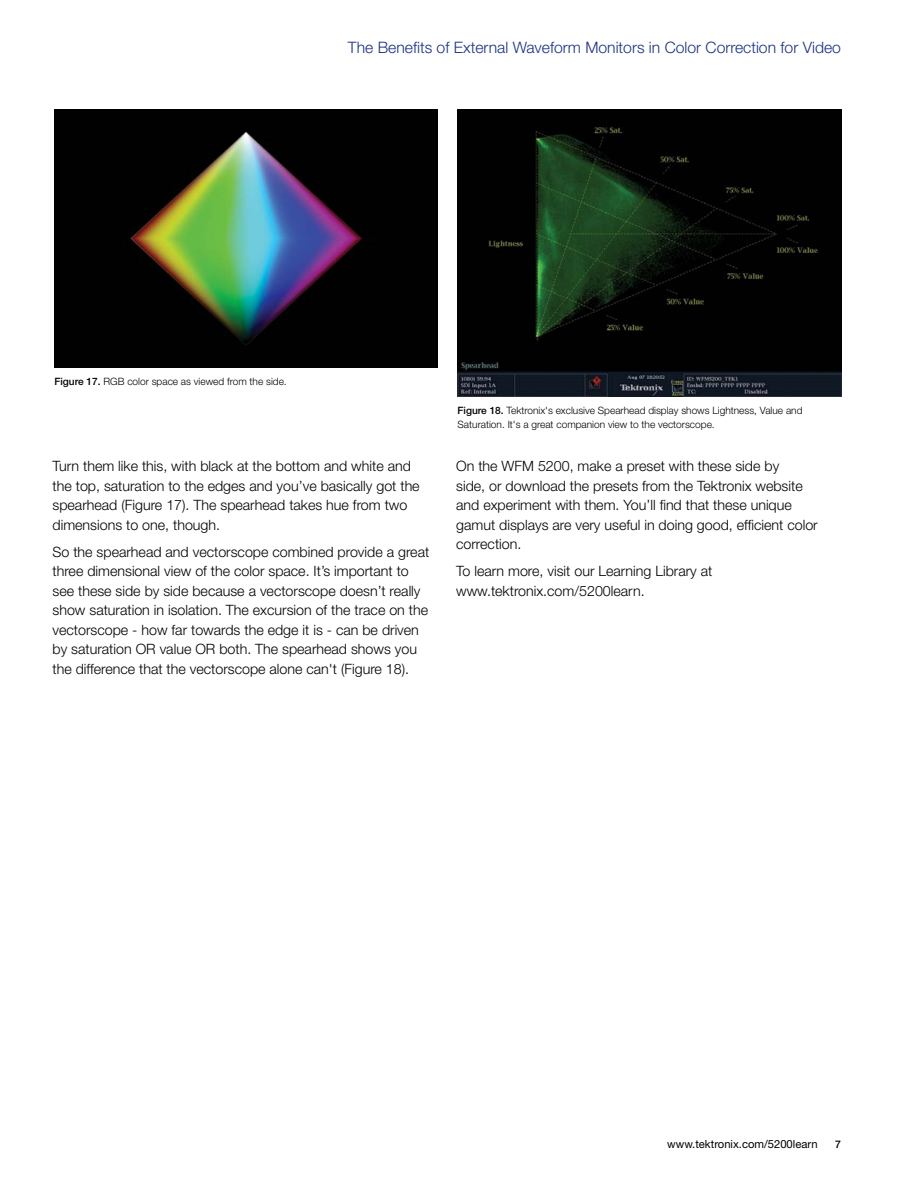
<style>
.page{position:relative;width:918px;height:1188px;background:#fff}
.page>*{position:absolute;margin:0;border:0;box-sizing:border-box;transform-origin:0 0}
.t1{font:300 15.75px "Helvetica Neue";color:#1b3281}
.t2{font:300 14.25px/19.5px "Helvetica Neue";color:#000}
.t3{font:11.25px "Helvetica Neue";color:#000}
.t4{font:500 10.5px "Helvetica Neue";color:#000}
.t5{font:300 10.2px/13.5px "Helvetica Neue";color:#000}
.s1{font-weight:500}
</style>
<div class="page">
<img style="left:55px;top:109px;width:383px;height:259px">
<img style="left:458px;top:109px;width:383px;height:288px">
<p class="t1" style="left:348px;top:37px;width:495px">The Benefits of External Waveform Monitors in Color Correction for Video</p>
<p class="t5" style="left:55px;top:374px;width:234px"><span class="s1">Figure 17.</span> RGB color space as viewed from the side.</p>
<p class="t5" style="left:458px;top:403px;width:346px"><span class="s1">Figure 18.</span> Tektronix's exclusive Spearhead display shows Lightness, Value and<br>Saturation. It's a great companion view to the vectorscope.</p>
<p class="t2" style="left:53px;top:456px;width:369px">Turn them like this, with black at the bottom and white and the top, saturation to the edges and you’ve basically got the spearhead (Figure 17). The spearhead takes hue from two dimensions to one, though.</p>
<p class="t2" style="left:53px;top:542px;width:378px">So the spearhead and vectorscope combined provide a great three dimensional view of the color space. It’s important to see these side by side because a vectorscope doesn’t really show saturation in isolation. The excursion of the trace on the vectorscope - how far towards the edge it is - can be driven by saturation OR value OR both. The spearhead shows you the difference that the vectorscope alone can't (Figure 18).</p>
<p class="t2" style="left:456px;top:456px;width:363px">On the WFM 5200, make a preset with these side by<br>side, or download the presets from the Tektronix website and experiment with them. You’ll find that these unique gamut displays are very useful in doing good, efficient color correction.</p>
<p class="t2" style="left:456px;top:561px;width:258px">To learn more, visit our Learning Library at www.tektronix.com/5200learn.</p>
<p class="t3" style="left:667px;top:1138px;width:152px">www.tektronix.com/5200learn</p>
<p class="t4" style="left:835px;top:1138px;width:7px">7</p>
</div>
